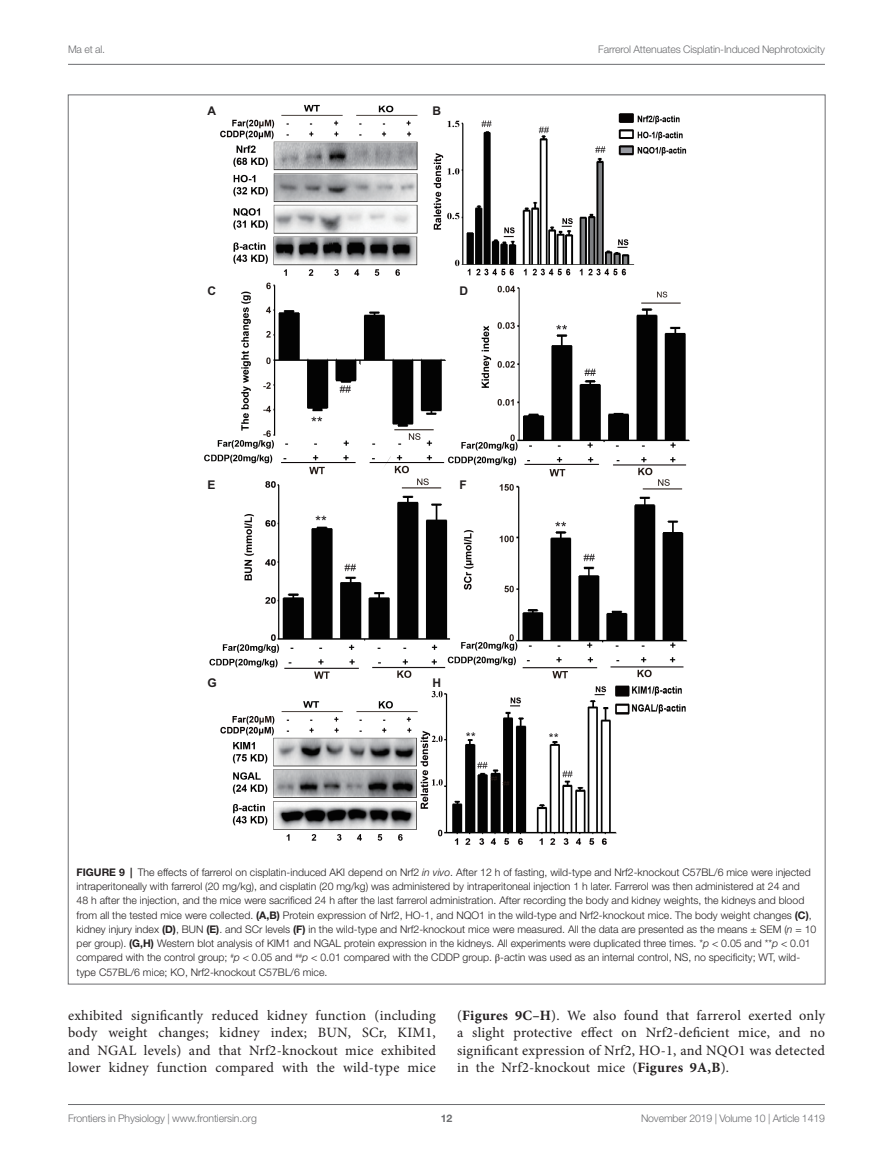
<style>
.page{position:relative;width:893px;height:1170px;background:#fff}
.page>*{position:absolute;margin:0;border:0;box-sizing:border-box;transform-origin:0 0}
.TEXT{font:14.25px/17.2px "Minion Pro";letter-spacing:.015em;color:#231f20;text-align:justify}
.t1{font:700 12px "Arial";color:#231f20}
.FIG_LEG{font:300 10.5px/14.2px "Helvetica Neue LT Std";color:#231f20}
.t2{font:300 10.5px "Helvetica Neue LT Std";letter-spacing:-.015em;color:#6c6d70}
.t3{font:700 10.5px "Helvetica Neue LT Std";color:#6c6d70}
.s1{font-weight:700}
.s2{font-style:italic}
.s3{font-family:"STIX General";font-weight:400}
</style>
<div class="page">
<hr style="left:68px;top:64px;width:757px;height:1px;background:#6c6d70">
<hr style="left:68px;top:1104px;width:757px;height:1px;background:#6c6d70">
<img style="left:204px;top:104px;width:486px;height:741px">
<p class="t2" style="left:68px;top:42px;width:39px">Ma et al.</p>
<p class="t2" style="left:598px;top:42px;width:228px">Farrerol Attenuates Cisplatin-Induced Nephrotoxicity</p>
<p class="t1" style="left:208px;top:103px;width:10px">A</p>
<p class="t1" style="left:433px;top:103px;width:10px">B</p>
<p class="t1" style="left:208px;top:283px;width:10px">C</p>
<p class="t1" style="left:460px;top:283px;width:10px">D</p>
<p class="t1" style="left:208px;top:476px;width:10px">E</p>
<p class="t1" style="left:460px;top:476px;width:9px">F</p>
<p class="t1" style="left:208px;top:674px;width:11px">G</p>
<p class="t1" style="left:433px;top:674px;width:10px">H</p>
<p class="FIG_LEG" style="left:77px;top:864px;width:741px"><span class="s1">FIGURE 9 |</span> The effects of farrerol on cisplatin-induced AKI depend on Nrf2 <span class="s2">in vivo</span>. After 12 h of fasting, wild-type and Nrf2-knockout C57BL/6 mice were injected intraperitoneally with farrerol (20 mg/kg), and cisplatin (20 mg/kg) was administered by intraperitoneal injection 1 h later. Farrerol was then administered at 24 and<br>48 h after the injection, and the mice were sacrificed 24 h after the last farrerol administration. After recording the body and kidney weights, the kidneys and blood from all the tested mice were collected. <span class="s1">(A,B)</span> Protein expression of Nrf2, HO-1, and NQO1 in the wild-type and Nrf2-knockout mice. The body weight changes <span class="s1">(C)</span>, kidney injury index <span class="s1">(D)</span>, BUN <span class="s1">(E)</span>. and SCr levels <span class="s1">(F)</span> in the wild-type and Nrf2-knockout mice were measured. All the data are presented as the means ± SEM (<span class="s2">n</span> = 10 per group). <span class="s1">(G,H)</span> Western blot analysis of KIM1 and NGAL protein expression in the kidneys. All experiments were duplicated three times. *<span class="s2">p</span> &lt; 0.05 and **<span class="s2">p</span> &lt; 0.01 compared with the control group; <sup>#</sup><span class="s2">p</span> &lt; 0.05 and <sup>##</sup><span class="s2">p</span> &lt; 0.01 compared with the CDDP group. <span class="s3">β</span>-actin was used as an internal control, NS, no specificity; WT, wild&shy;type C57BL/6 mice; KO, Nrf2-knockout C57BL/6 mice.</p>
<p class="TEXT" style="left:68px;top:1006px;width:369px">exhibited significantly reduced kidney function (including body weight changes; kidney index; BUN, SCr, KIM1, and NGAL levels) and that Nrf2-knockout mice exhibited lower kidney function compared with the wild-type mice</p>
<p class="TEXT" style="left:457px;top:1006px;width:369px">(<span class="s1">Figures 9C–H</span>). We also found that farrerol exerted only a slight protective effect on Nrf2-deficient mice, and no significant expression of Nrf2, HO-1, and NQO1 was detected in the Nrf2-knockout mice (<span class="s1">Figures 9A,B</span>).</p>
<p class="t2" style="left:68px;top:1111px;width:190px">Frontiers in Physiology | www.frontiersin.org</p>
<p class="t3" style="left:441px;top:1111px;width:13px">12</p>
<p class="t2" style="left:641px;top:1111px;width:185px">November 2019 | Volume 10 | Article 1419</p>
</div>
